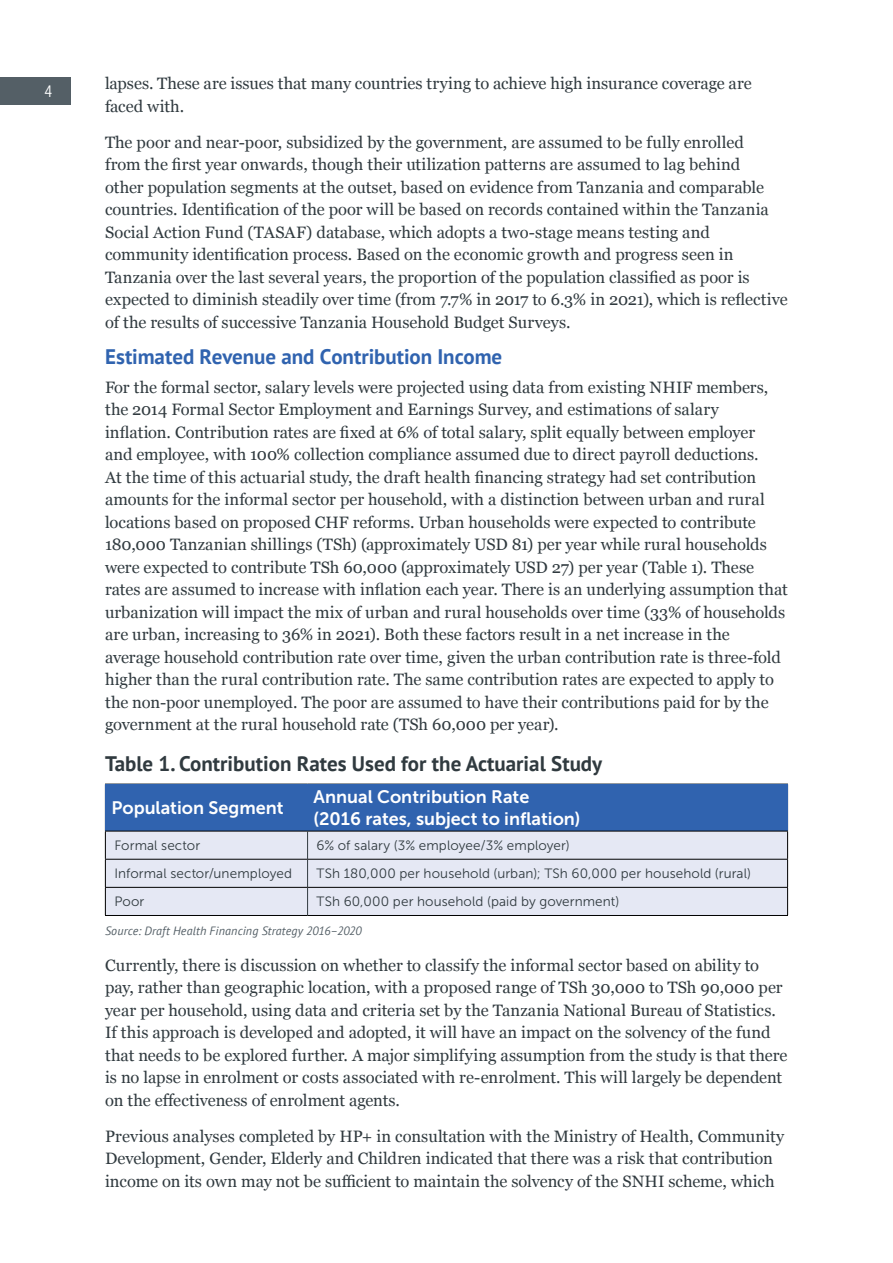
<style>
.page{position:relative;width:893px;height:1263px;background:#fff}
.page>*{position:absolute;margin:0;border:0;box-sizing:border-box;transform-origin:0 0}
.t1{font:700 21px "PT Sans";color:#303a3f}
.t2{font:700 21px "PT Sans";letter-spacing:-.005em;color:#3063af}
.t3{font:18px/21.6px "Museo Sans 700";color:#fff}
.t4{font:16.5px/22.5px "Georgia";color:#303a3f}
.t5{font:16.5px "Museo Sans Cond 300";color:#fff}
.t6{font:13.5px "Museo Sans 300";letter-spacing:.01em;color:#303a3f}
.t7{font:italic 12px "PT Sans";letter-spacing:.015em;color:#545f66}
</style>
<div class="page">
<div style="left:105px;top:784px;width:203px;height:47px;background:#3063af"></div>
<div style="left:308px;top:784px;width:480px;height:47px;background:#3063af"></div>
<div style="left:105px;top:831px;width:203px;height:28px;background:#e5e8f4"></div>
<div style="left:308px;top:831px;width:480px;height:28px;background:#e5e8f4"></div>
<div style="left:105px;top:859px;width:203px;height:28px;background:#e5e8f4"></div>
<div style="left:308px;top:859px;width:480px;height:28px;background:#e5e8f4"></div>
<div style="left:105px;top:887px;width:203px;height:28px;background:#e5e8f4"></div>
<div style="left:308px;top:887px;width:480px;height:28px;background:#e5e8f4"></div>
<svg style="left:307px;top:832px;width:1px;height:83px"></svg>
<hr style="left:105px;top:831px;width:203px;height:1px;background:#000">
<hr style="left:308px;top:831px;width:480px;height:1px;background:#000">
<hr style="left:105px;top:859px;width:203px;height:1px;background:#000">
<hr style="left:308px;top:859px;width:480px;height:1px;background:#000">
<hr style="left:105px;top:887px;width:203px;height:1px;background:#000">
<svg style="left:105px;top:831px;width:1px;height:84px"></svg>
<hr style="left:308px;top:887px;width:480px;height:1px;background:#000">
<svg style="left:787px;top:831px;width:1px;height:84px"></svg>
<hr style="left:105px;top:915px;width:203px;height:1px;background:#000">
<hr style="left:308px;top:915px;width:480px;height:1px;background:#000">
<div style="left:0;top:78px;width:70px;height:27px;background:#545f66"></div>
<p class="t5" style="left:44px;top:83px;width:9px">4</p>
<p class="t4" style="left:105px;top:71px;width:648px">lapses. These are issues that many countries trying to achieve high insurance coverage are faced with.</p>
<p class="t4" style="left:105px;top:130px;width:684px">The poor and near-poor, subsidized by the government, are assumed to be fully enrolled<br>from the first year onwards, though their utilization patterns are assumed to lag behind<br>other population segments at the outset, based on evidence from Tanzania and comparable countries. Identification of the poor will be based on records contained within the Tanzania Social Action Fund (TASAF) database, which adopts a two-stage means testing and community identification process. Based on the economic growth and progress seen in Tanzania over the last several years, the proportion of the population classified as poor is expected to diminish steadily over time (from 7.7% in 2017 to 6.3% in 2021), which is reflective of the results of successive Tanzania Household Budget Surveys.</p>
<h2 class="t2" style="left:105px;top:342px;width:399px">Estimated Revenue and Contribution Income</h2>
<p class="t4" style="left:105px;top:375px;width:684px">For the formal sector, salary levels were projected using data from existing NHIF members, the 2014 Formal Sector Employment and Earnings Survey, and estimations of salary inflation. Contribution rates are fixed at 6% of total salary, split equally between employer<br>and employee, with 100% collection compliance assumed due to direct payroll deductions.<br>At the time of this actuarial study, the draft health financing strategy had set contribution amounts for the informal sector per household, with a distinction between urban and rural locations based on proposed CHF reforms. Urban households were expected to contribute 180,000 Tanzanian shillings (TSh) (approximately USD 81) per year while rural households were expected to contribute TSh 60,000 (approximately USD 27) per year (Table 1). These rates are assumed to increase with inflation each year. There is an underlying assumption that urbanization will impact the mix of urban and rural households over time (33% of households are urban, increasing to 36% in 2021). Both these factors result in a net increase in the average household contribution rate over time, given the urban contribution rate is three-fold higher than the rural contribution rate. The same contribution rates are expected to apply to the non-poor unemployed. The poor are assumed to have their contributions paid for by the government at the rural household rate (TSh 60,000 per year).</p>
<p class="t1" style="left:105px;top:750px;width:499px">Table 1. Contribution Rates Used for the Actuarial Study</p>
<p class="t3" style="left:111px;top:797px;width:174px">Population Segment</p>
<p class="t3" style="left:314px;top:786px;width:268px">Annual Contribution Rate (2016 rates, subject to inflation)</p>
<p class="t6" style="left:114px;top:838px;width:87px">Formal sector</p>
<p class="t6" style="left:317px;top:838px;width:255px">6% of salary (3% employee/3% employer)</p>
<p class="t6" style="left:114px;top:866px;width:179px">Informal sector/unemployed</p>
<p class="t6" style="left:317px;top:866px;width:436px">TSh 180,000 per household (urban); TSh 60,000 per household (rural)</p>
<p class="t6" style="left:114px;top:894px;width:31px">Poor</p>
<p class="t6" style="left:317px;top:894px;width:304px">TSh 60,000 per household (paid by government)</p>
<p class="t7" style="left:105px;top:923px;width:258px">Source: Draft Health Financing Strategy 2016–2020</p>
<p class="t4" style="left:105px;top:953px;width:684px">Currently, there is discussion on whether to classify the informal sector based on ability to pay, rather than geographic location, with a proposed range of TSh 30,000 to TSh 90,000 per year per household, using data and criteria set by the Tanzania National Bureau of Statistics.<br>If this approach is developed and adopted, it will have an impact on the solvency of the fund that needs to be explored further. A major simplifying assumption from the study is that there is no lapse in enrolment or costs associated with re-enrolment. This will largely be dependent on the effectiveness of enrolment agents.</p>
<p class="t4" style="left:105px;top:1124px;width:681px">Previous analyses completed by HP+ in consultation with the Ministry of Health, Community<br>Development, Gender, Elderly and Children indicated that there was a risk that contribution income on its own may not be sufficient to maintain the solvency of the SNHI scheme, which</p>
</div>
